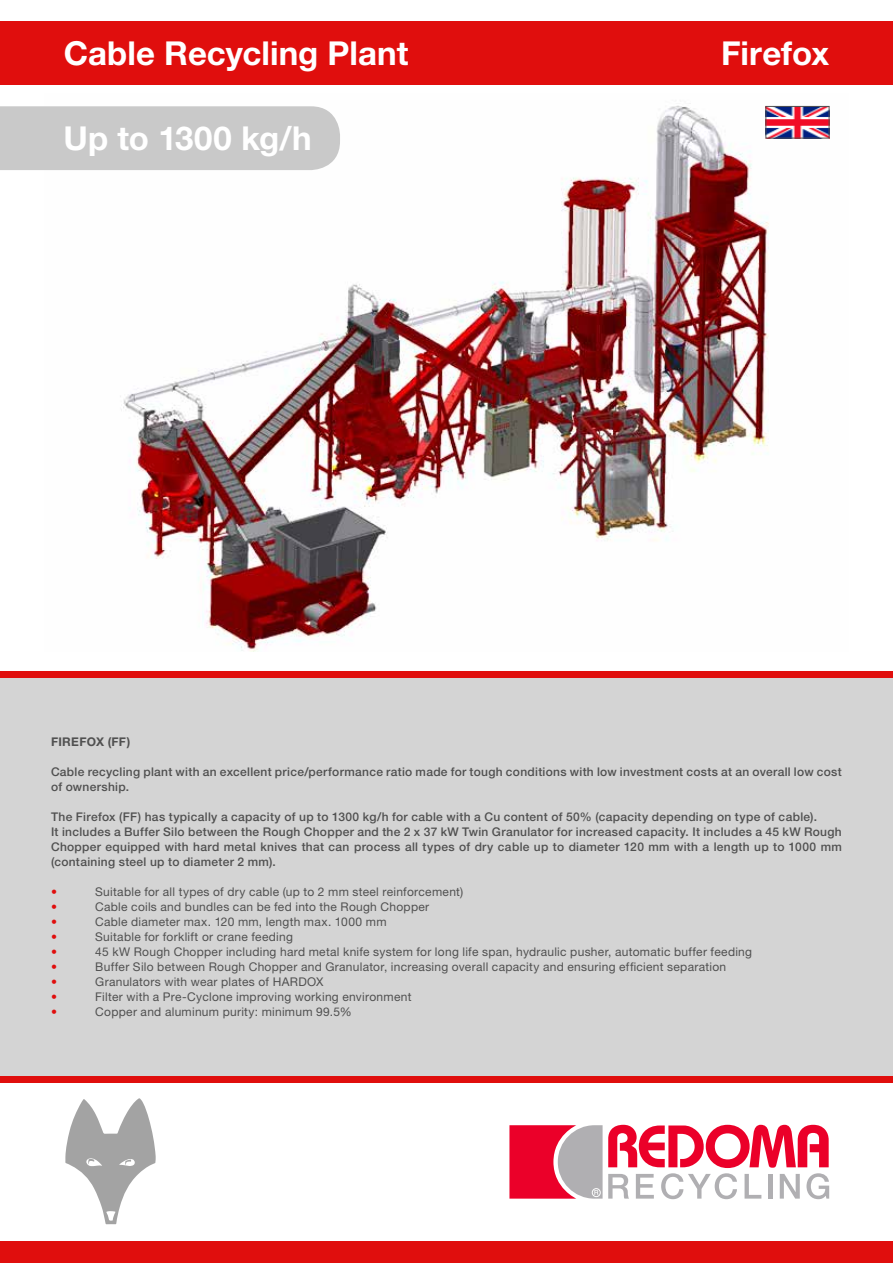
<style>
.page{position:relative;width:893px;height:1263px;background:#fff}
.page>*{position:absolute;margin:0;border:0;box-sizing:border-box;transform-origin:0 0}
.t1{font:700 33px "Helvetica Neue LT Std";color:#fff}
.t2{font:12px "Helvetica Neue LT Std";letter-spacing:.025em;color:#505050}
.t3{font:500 12px/15px "Helvetica Neue LT Std";letter-spacing:.025em;color:#505050}
.t4{font:700 12px "Helvetica Neue LT Std";letter-spacing:.02em;color:#505050}
.t5{font:12px "Helvetica Neue LT Std";color:#e00e0d}
</style>
<div class="page">
<svg style="left:509px;top:1125px;width:320px;height:74px"></svg>
<svg style="left:65px;top:1098px;width:91px;height:126px"></svg>
<div style="left:0;top:1242px;width:893px;height:21px;background:#e00e0d"></div>
<img style="left:120px;top:103px;width:710px;height:549px">
<div style="left:0;top:21px;width:893px;height:64px;background:#e00e0d"></div>
<div style="left:0;top:106px;width:340px;height:64px;background:#c9c9c9"></div>
<div style="left:0;top:677px;width:893px;height:399px;background:#d4d4d4"></div>
<div style="left:0;top:1076px;width:893px;height:6px;background:#e00e0d"></div>
<div style="left:0;top:671px;width:893px;height:6px;background:#e00e0d"></div>
<img style="left:768px;top:108px;width:59px;height:28px">
<div style="left:766px;top:106px;width:63px;height:32px;border:1px solid #505050"></div>
<h1 class="t1" style="left:64px;top:33px;width:346px">Cable Recycling Plant</h1>
<h1 class="t1" style="left:721px;top:33px;width:109px">Firefox</h1>
<h1 class="t1" style="left:64px;top:118px;width:250px">Up to 1300 kg/h</h1>
<p class="t4" style="left:51px;top:734px;width:81px">FIREFOX (FF)</p>
<p class="t3" style="left:51px;top:764px;width:792px">Cable recycling plant with an excellent price/performance ratio made for tough conditions with low investment costs at an overall low cost of ownership.</p>
<p class="t3" style="left:51px;top:809px;width:792px">The Firefox (FF) has typically a capacity of up to 1300 kg/h for cable with a Cu content of 50% (capacity depending on type of cable).<br>It includes a Buffer Silo between the Rough Chopper and the 2 x 37 kW Twin Granulator for increased capacity. It includes a 45 kW Rough Chopper equipped with hard metal knives that can process all types of dry cable up to diameter 120 mm with a length up to 1000 mm (containing steel up to diameter 2 mm).</p>
<p class="t5" style="left:51px;top:884px;width:7px">•</p>
<p class="t2" style="left:95px;top:884px;width:369px">Suitable for all types of dry cable (up to 2 mm steel reinforcement)</p>
<p class="t5" style="left:51px;top:899px;width:7px">•</p>
<p class="t2" style="left:95px;top:899px;width:335px">Cable coils and bundles can be fed into the Rough Chopper</p>
<p class="t5" style="left:51px;top:914px;width:7px">•</p>
<p class="t2" style="left:95px;top:914px;width:293px">Cable diameter max. 120 mm, length max. 1000 mm</p>
<p class="t5" style="left:51px;top:929px;width:7px">•</p>
<p class="t2" style="left:95px;top:929px;width:199px">Suitable for forklift or crane feeding</p>
<p class="t5" style="left:51px;top:944px;width:7px">•</p>
<p class="t2" style="left:95px;top:944px;width:658px">45 kW Rough Chopper including hard metal knife system for long life span, hydraulic pusher, automatic buffer feeding</p>
<p class="t5" style="left:51px;top:959px;width:7px">•</p>
<p class="t2" style="left:95px;top:959px;width:632px">Buffer Silo between Rough Chopper and Granulator, increasing overall capacity and ensuring efficient separation</p>
<p class="t5" style="left:51px;top:974px;width:7px">•</p>
<p class="t2" style="left:95px;top:974px;width:230px">Granulators with wear plates of HARDOX</p>
<p class="t5" style="left:51px;top:989px;width:7px">•</p>
<p class="t2" style="left:95px;top:989px;width:318px">Filter with a Pre-Cyclone improving working environment</p>
<p class="t5" style="left:51px;top:1004px;width:7px">•</p>
<p class="t2" style="left:95px;top:1004px;width:258px">Copper and aluminum purity: minimum 99.5%</p>
</div>
